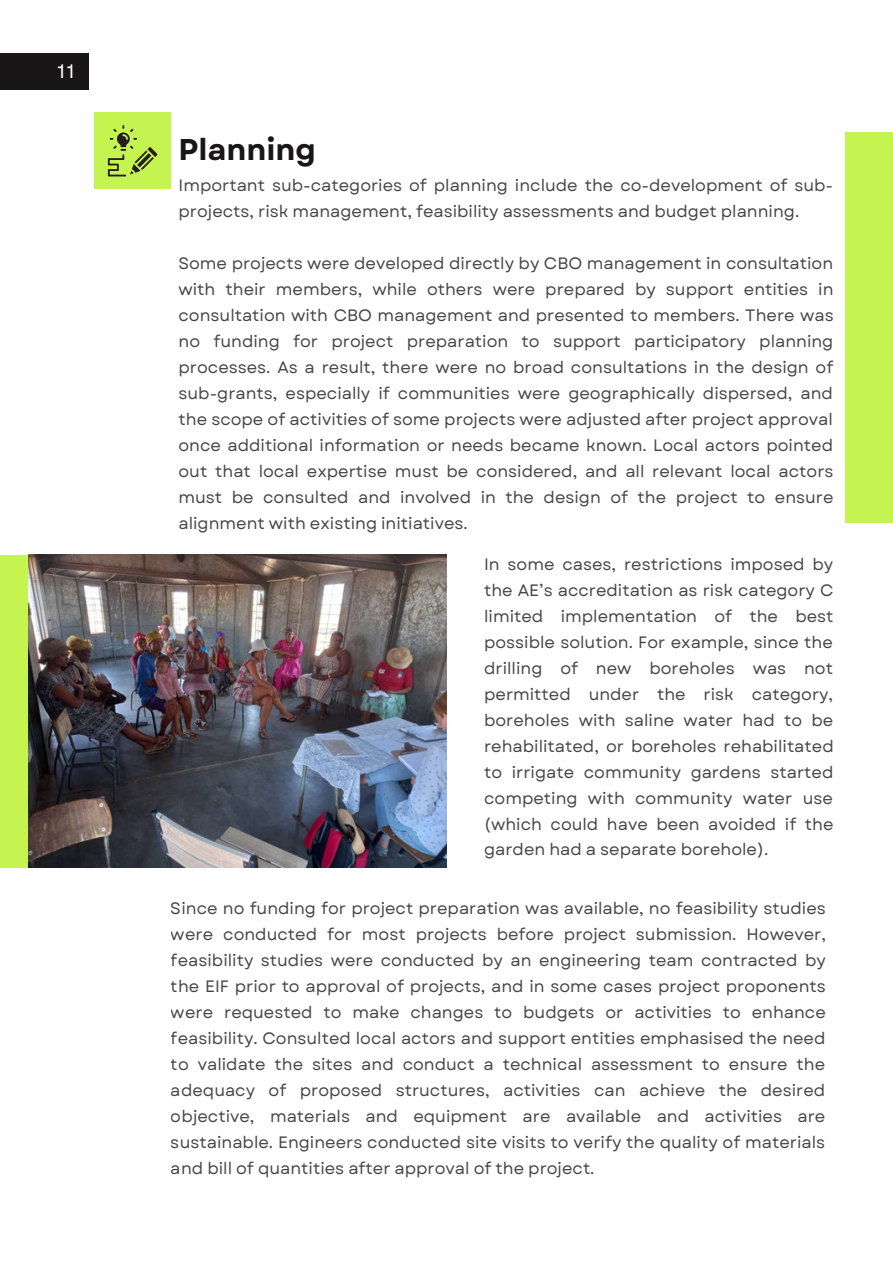
<style>
.page{position:relative;width:893px;height:1264px;background:#fff}
.page>*{position:absolute;margin:0;border:0;box-sizing:border-box;transform-origin:0 0}
.t1{font:700 30px "Garet";color:#181617}
.t2{font:19.5px "Garet";color:#fff}
.t3{font:16.5px/26px "Garet";color:#181617;text-align:justify}
</style>
<div class="page">
<div style="left:0;top:53px;width:89px;height:36px;background:#181617"></div>
<div style="left:845px;top:133px;width:47px;height:389px;background:#c5f450"></div>
<div style="left:0;top:555px;width:29px;height:312px;background:#c5f450"></div>
<div style="left:94px;top:112px;width:77px;height:77px;background:#c5f450"></div>
<svg style="left:108px;top:125px;width:49px;height:51px"></svg>
<img style="left:29px;top:555px;width:417px;height:312px">
<p class="t2" style="left:57px;top:57px;width:19px">11</p>
<p class="t1" style="left:178px;top:128px;width:139px">Planning</p>
<p class="t3" style="left:178px;top:172px;width:656px">Important sub-categories of planning include the co-development of sub&shy;projects, risk management, feasibility assessments and budget planning.</p>
<p class="t3" style="left:178px;top:250px;width:656px">Some projects were developed directly by CBO management in consultation with their members, while others were prepared by support entities in consultation with CBO management and presented to members. There was no funding for project preparation to support participatory planning processes. As a result, there were no broad consultations in the design of sub-grants, especially if communities were geographically dispersed, and the scope of activities of some projects were adjusted after project approval once additional information or needs became known. Local actors pointed out that local expertise must be considered, and all relevant local actors must be consulted and involved in the design of the project to ensure alignment with existing initiatives.</p>
<p class="t3" style="left:484px;top:551px;width:351px">In some cases, restrictions imposed by the AE’s accreditation as risk category C limited implementation of the best possible solution. For example, since the drilling of new boreholes was not permitted under the risk category, boreholes with saline water had to be rehabilitated, or boreholes rehabilitated to irrigate community gardens started competing with community water use (which could have been avoided if the garden had a separate borehole).</p>
<p class="t3" style="left:171px;top:895px;width:656px">Since no funding for project preparation was available, no feasibility studies were conducted for most projects before project submission. However, feasibility studies were conducted by an engineering team contracted by the EIF prior to approval of projects, and in some cases project proponents were requested to make changes to budgets or activities to enhance feasibility. Consulted local actors and support entities emphasised the need to validate the sites and conduct a technical assessment to ensure the adequacy of proposed structures, activities can achieve the desired objective, materials and equipment are available and activities are sustainable. Engineers conducted site visits to verify the quality of materials and bill of quantities after approval of the project.</p>
</div>
